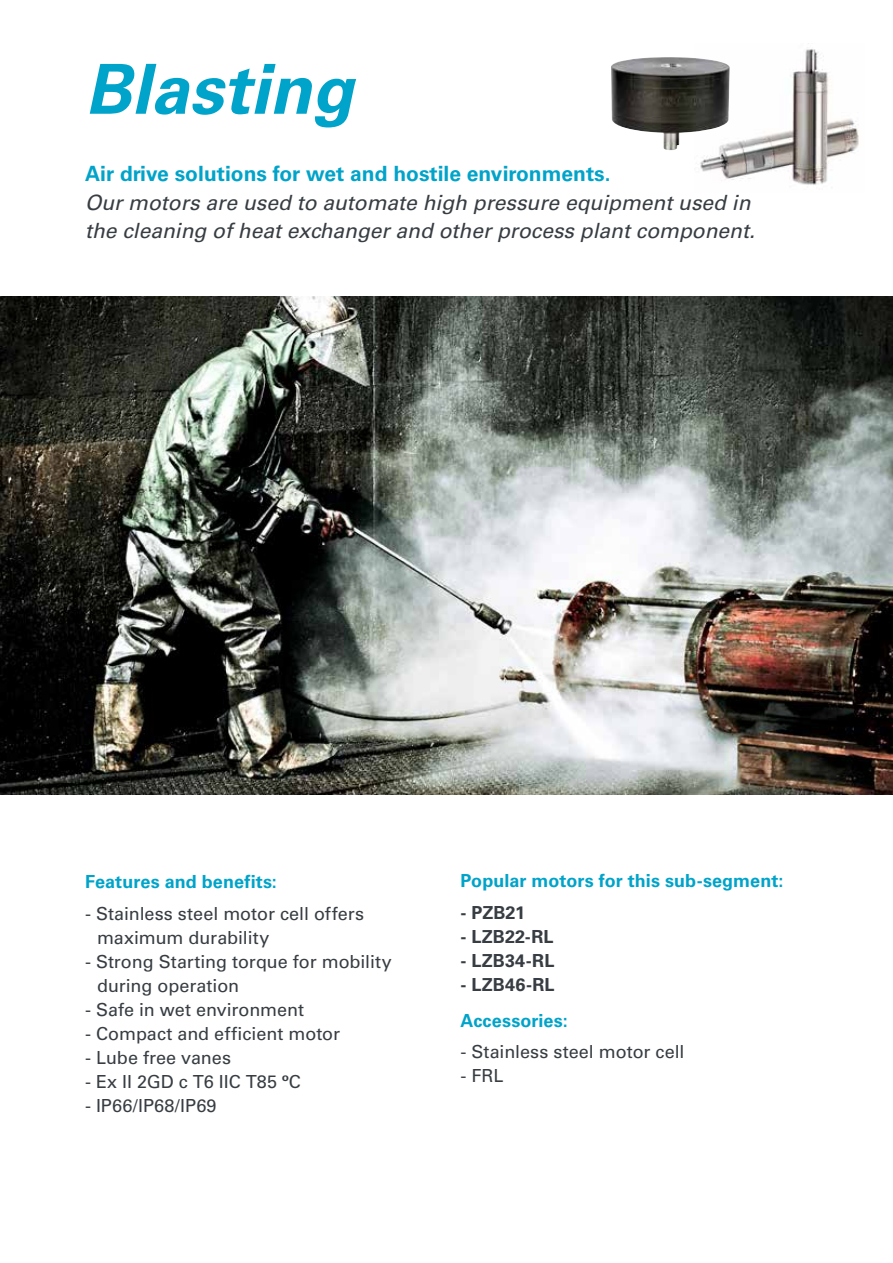
<style>
.page{position:relative;width:893px;height:1263px;background:#fff}
.page>*{position:absolute;margin:0;border:0;box-sizing:border-box;transform-origin:0 0}
.t1{font:italic 700 69px "Univers LT Std";color:#00a3c9}
.t2{font:italic 21px/28.5px "Univers LT Std";color:#373d42}
.t3{font:700 21px "Univers LT Std";color:#00a3c9}
.t4{font:18px/24px "Univers LT Std";color:#373d42}
.t5{font:700 18px "Univers LT Std";letter-spacing:.005em;color:#00a3c9}
.t6{font:700 18px "Univers LT Std";letter-spacing:.005em;color:#373d42}
.s1{font-weight:700}
</style>
<div class="page">
<img style="left:700px;top:49px;width:159px;height:136px">
<img style="left:611px;top:57px;width:119px;height:93px">
<img style="left:0;top:296px;width:893px;height:498px">
<h1 class="t1" style="left:85px;top:49px;width:270px">Blasting</h1>
<p class="t3" style="left:85px;top:162px;width:527px">Air drive solutions for wet and hostile environments.</p>
<p class="t2" style="left:85px;top:188px;width:671px">Our motors are used to automate high pressure equipment used in the cleaning of heat exchanger and other process plant component.</p>
<p class="t5" style="left:85px;top:871px;width:193px">Features and benefits:</p>
<p class="t4" style="left:97px;top:901px;width:268px;text-indent:-12px">- Stainless steel motor cell offers maximum durability</p>
<p class="t4" style="left:97px;top:949px;width:296px;text-indent:-12px">- Strong Starting torque for mobility during operation</p>
<p class="t4" style="left:85px;top:997px;width:221px">- Safe in wet environment</p>
<p class="t4" style="left:85px;top:1021px;width:257px">- Compact and efficient motor</p>
<p class="t4" style="left:85px;top:1045px;width:148px">- Lube free vanes</p>
<p class="t4" style="left:85px;top:1069px;width:217px">- Ex II 2GD c T6 IIC T85 <span class="s1">º</span>C</p>
<p class="t4" style="left:85px;top:1093px;width:133px">- IP66/IP68/IP69</p>
<p class="t5" style="left:461px;top:870px;width:324px">Popular motors for this sub-segment:</p>
<p class="t6" style="left:461px;top:902px;width:66px">- PZB21</p>
<p class="t6" style="left:461px;top:926px;width:94px">- LZB22-RL</p>
<p class="t6" style="left:461px;top:950px;width:95px">- LZB34-RL</p>
<p class="t6" style="left:461px;top:974px;width:96px">- LZB46-RL</p>
<p class="t5" style="left:461px;top:1010px;width:109px">Accessories:</p>
<p class="t4" style="left:461px;top:1040px;width:225px">- Stainless steel motor cell</p>
<p class="t4" style="left:461px;top:1064px;width:44px">- FRL</p>
</div>
